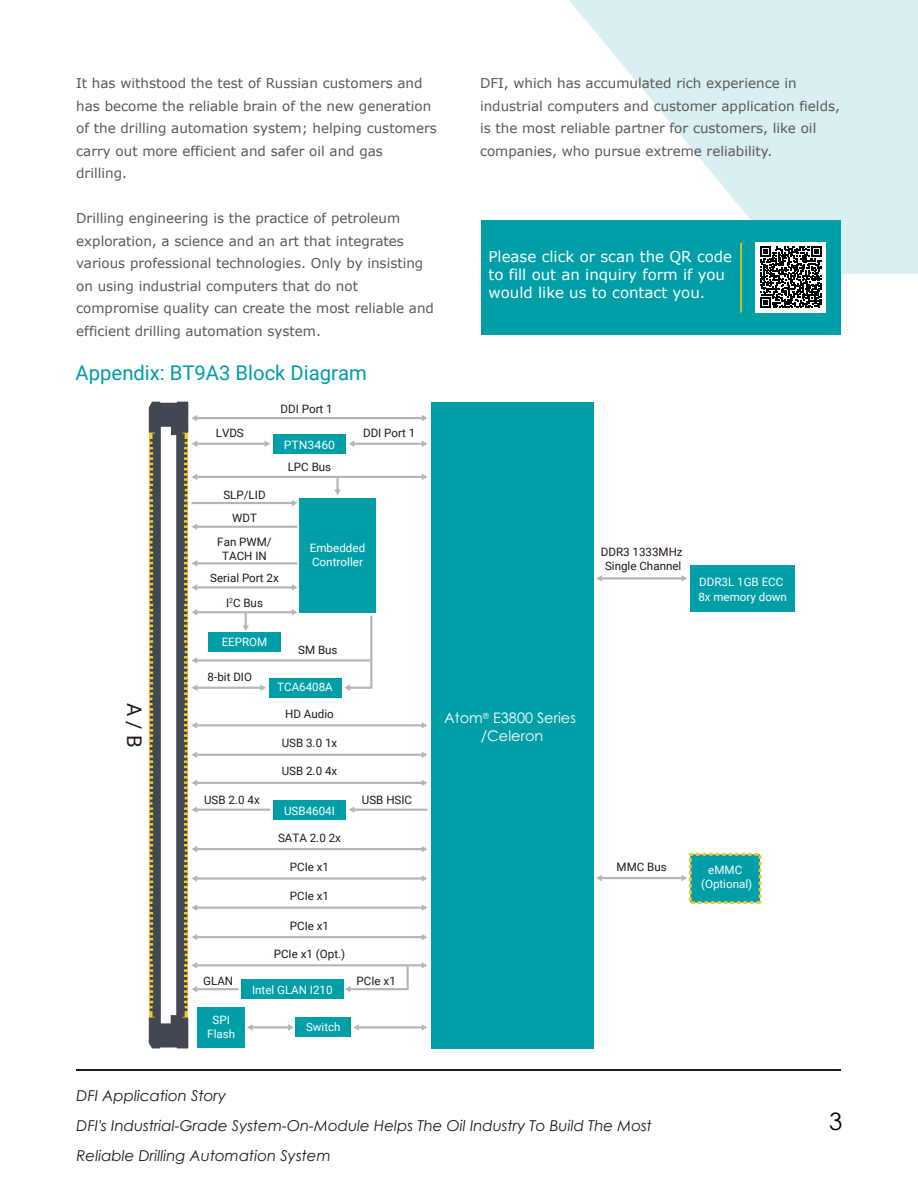
<style>
.page{position:relative;width:918px;height:1189px;background:#fff}
.page>*{position:absolute;margin:0;border:0;box-sizing:border-box;transform-origin:0 0}
.t1{font:24px "Century Gothic";color:#000}
.t2{font:20.25px "Roboto";color:#009ca6}
.t3{font:20.25px "Roboto";color:#231815}
.t4{font:italic 15px/30px "Century Gothic";color:#231815}
.t5{font:15px/18px "Verdana";color:#fff}
.t6{font:14.55px/17.4px "Century Gothic Pro";color:#fff;text-align:center}
.t7{font:13.5px/22.5px "Verdana";color:#595757}
.t8{font:11.55px/14px "Roboto";color:#231815;text-align:center}
.t9{font:11.55px/14.4px "Roboto";color:#fff}
.t10{font:11.55px "Roboto";color:#fff;scale:1.06 1}
</style>
<div class="page">
<hr style="left:77px;top:1068px;width:764px;height:2px;background:#231815">
<svg style="left:569px;top:0;width:349px;height:274px;fill:#d9eff1"></svg>
<div style="left:481px;top:220px;width:360px;height:115px;background:#009fa8"></div>
<hr style="left:740px;top:242px;width:2px;height:70px;background:#fdd000">
<div style="left:755px;top:241px;width:71px;height:71px;background:#fff"></div>
<svg style="left:760px;top:246px;width:62px;height:62px"></svg>
<div style="left:208px;top:632px;width:73px;height:20px;background:#009fa8"></div>
<div style="left:273px;top:434px;width:73px;height:19px;background:#009fa8"></div>
<div style="left:269px;top:677px;width:72px;height:20px;background:#009fa8"></div>
<div style="left:273px;top:799px;width:73px;height:20px;background:#009fa8"></div>
<div style="left:299px;top:498px;width:77px;height:114px;background:#009fa8"></div>
<hr style="left:353px;top:442px;width:70px;height:2px;background:#b5b5b6">
<svg style="left:349px;top:441px;width:5px;height:6px"></svg>
<svg style="left:422px;top:440px;width:5px;height:7px"></svg>
<hr style="left:196px;top:442px;width:70px;height:2px;background:#b5b5b6">
<svg style="left:265px;top:441px;width:5px;height:6px"></svg>
<hr style="left:196px;top:417px;width:227px;height:2px;background:#b5b5b6">
<svg style="left:422px;top:415px;width:5px;height:6px"></svg>
<hr style="left:196px;top:475px;width:227px;height:3px;background:#b5b5b6">
<svg style="left:422px;top:474px;width:5px;height:6px"></svg>
<hr style="left:196px;top:724px;width:227px;height:2px;background:#b5b5b6">
<svg style="left:422px;top:722px;width:5px;height:6px"></svg>
<hr style="left:196px;top:847px;width:227px;height:2px;background:#b5b5b6">
<svg style="left:422px;top:846px;width:5px;height:6px"></svg>
<hr style="left:196px;top:753px;width:227px;height:2px;background:#b5b5b6">
<svg style="left:422px;top:752px;width:5px;height:5px"></svg>
<hr style="left:196px;top:781px;width:227px;height:2px;background:#b5b5b6">
<svg style="left:422px;top:780px;width:5px;height:5px"></svg>
<hr style="left:336px;top:476px;width:3px;height:14px;background:#b5b5b6">
<svg style="left:334px;top:489px;width:7px;height:6px"></svg>
<svg style="left:242px;top:613px;width:7px;height:17px"></svg>
<hr style="left:196px;top:525px;width:101px;height:2px;background:#b5b5b6">
<hr style="left:196px;top:659px;width:175px;height:2px;background:#b5b5b6">
<hr style="left:192px;top:502px;width:101px;height:2px;background:#b5b5b6">
<svg style="left:292px;top:500px;width:5px;height:6px"></svg>
<hr style="left:196px;top:562px;width:101px;height:2px;background:#b5b5b6">
<hr style="left:196px;top:586px;width:97px;height:2px;background:#b5b5b6">
<svg style="left:292px;top:584px;width:5px;height:6px"></svg>
<hr style="left:196px;top:611px;width:97px;height:2px;background:#b5b5b6">
<svg style="left:292px;top:609px;width:5px;height:6px"></svg>
<hr style="left:196px;top:686px;width:65px;height:2px;background:#b5b5b6">
<svg style="left:260px;top:684px;width:6px;height:6px"></svg>
<hr style="left:252px;top:1025px;width:37px;height:3px;background:#b5b5b6">
<svg style="left:288px;top:1024px;width:6px;height:6px"></svg>
<svg style="left:247px;top:1024px;width:6px;height:6px"></svg>
<hr style="left:358px;top:1025px;width:65px;height:3px;background:#b5b5b6">
<svg style="left:422px;top:1024px;width:5px;height:6px"></svg>
<svg style="left:353px;top:1024px;width:6px;height:6px"></svg>
<hr style="left:196px;top:808px;width:74px;height:2px;background:#b5b5b6">
<hr style="left:196px;top:987px;width:42px;height:2px;background:#b5b5b6">
<hr style="left:353px;top:808px;width:74px;height:2px;background:#b5b5b6">
<svg style="left:349px;top:807px;width:5px;height:5px"></svg>
<svg style="left:344px;top:615px;width:29px;height:75px"></svg>
<svg style="left:345px;top:966px;width:65px;height:26px"></svg>
<div style="left:431px;top:401px;width:163px;height:647px;background:#009fa8"></div>
<div style="left:689px;top:852px;width:73px;height:51px;background:#009fa8;border:3px dashed #ffc52d"></div>
<div style="left:690px;top:565px;width:105px;height:46px;background:#009fa8"></div>
<hr style="left:601px;top:577px;width:82px;height:2px;background:#b5b5b6">
<svg style="left:596px;top:575px;width:6px;height:6px"></svg>
<svg style="left:682px;top:575px;width:5px;height:6px"></svg>
<hr style="left:601px;top:876px;width:82px;height:2px;background:#b5b5b6">
<svg style="left:682px;top:875px;width:5px;height:6px"></svg>
<svg style="left:596px;top:875px;width:6px;height:6px"></svg>
<div style="left:241px;top:979px;width:102px;height:19px;background:#009fa8"></div>
<div style="left:296px;top:1017px;width:55px;height:19px;background:#009fa8"></div>
<div style="left:198px;top:1006px;width:47px;height:41px;background:#009fa8"></div>
<hr style="left:196px;top:877px;width:227px;height:2px;background:#b5b5b6">
<svg style="left:422px;top:875px;width:5px;height:6px"></svg>
<hr style="left:196px;top:906px;width:227px;height:2px;background:#b5b5b6">
<svg style="left:422px;top:904px;width:5px;height:6px"></svg>
<hr style="left:196px;top:935px;width:227px;height:2px;background:#b5b5b6">
<svg style="left:422px;top:934px;width:5px;height:6px"></svg>
<hr style="left:196px;top:963px;width:227px;height:3px;background:#b5b5b6">
<svg style="left:149px;top:401px;width:48px;height:647px"></svg>
<svg style="left:422px;top:962px;width:5px;height:6px"></svg>
<p class="t7" style="left:76px;top:72px;width:362px">It has withstood the test of Russian customers and has become the reliable brain of the new generation of the drilling automation system; helping customers carry out more efficient and safer oil and gas drilling.</p>
<p class="t7" style="left:76px;top:207px;width:359px">Drilling engineering is the practice of petroleum exploration, a science and an art that integrates various professional technologies. Only by insisting on using industrial computers that do not compromise quality can create the most reliable and efficient drilling automation system.</p>
<h2 class="t2" style="left:76px;top:359px;width:293px">Appendix: BT9A3 Block Diagram</h2>
<p class="t8" style="left:281px;top:401px;width:54px">DDI Port 1</p>
<p class="t8" style="left:216px;top:426px;width:30px">LVDS</p>
<p class="t8" style="left:363px;top:426px;width:54px">DDI Port 1</p>
<p class="t10" style="left:284px;top:436px;width:50px">PTN3460</p>
<p class="t8" style="left:223px;top:487px;width:44px">SLP/LID</p>
<p class="t8" style="left:232px;top:511px;width:26px">WDT</p>
<p class="t8" style="left:217px;top:534px;width:56px">Fan PWM/<br>TACH IN</p>
<p class="t8" style="left:210px;top:570px;width:70px">Serial Port 2x</p>
<p class="t8" style="left:226px;top:595px;width:38px">I<sup>2</sup>C Bus</p>
<p class="t8" style="left:288px;top:459px;width:45px">LPC Bus</p>
<p class="t9" style="left:310px;top:539px;width:57px">Embedded<br>Controller</p>
<p class="t9" style="left:222px;top:633px;width:47px">EEPROM</p>
<p class="t8" style="left:298px;top:642px;width:41px">SM Bus</p>
<p class="t8" style="left:208px;top:669px;width:46px">8-bit DIO</p>
<p class="t9" style="left:277px;top:679px;width:57px">TCA6408A</p>
<p class="t7" style="left:480px;top:72px;width:362px">DFI, which has accumulated rich experience in industrial computers and customer application fields, is the most reliable partner for customers, like oil companies, who pursue extreme reliability.</p>
<p class="t5" style="left:489px;top:247px;width:245px">Please click or scan the QR code to fill out an inquiry form if you would like us to contact you.</p>
<p class="t8" style="left:601px;top:544px;width:83px">DDR3 1333MHz<br>Single Channel</p>
<p class="t9" style="left:698px;top:574px;width:90px">DDR3L 1GB ECC<br>8x memory down</p>
<h2 class="t3" style="left:149px;top:702px;width:46px;rotate:90deg">A / B</h2>
<p class="t6" style="left:444px;top:709px;width:133px">Atom<sup>®</sup> E3800 Series /Celeron</p>
<p class="t8" style="left:285px;top:706px;width:50px">HD Audio</p>
<p class="t8" style="left:282px;top:735px;width:57px">USB 3.0 1x</p>
<p class="t8" style="left:282px;top:763px;width:57px">USB 2.0 4x</p>
<p class="t8" style="left:204px;top:792px;width:57px">USB 2.0 4x</p>
<p class="t9" style="left:284px;top:802px;width:52px">USB4604I</p>
<p class="t8" style="left:278px;top:829px;width:64px">SATA 2.0 2x</p>
<p class="t8" style="left:290px;top:859px;width:41px">PCIe x1</p>
<p class="t8" style="left:290px;top:888px;width:41px">PCIe x1</p>
<p class="t8" style="left:290px;top:917px;width:41px">PCIe x1</p>
<p class="t8" style="left:274px;top:945px;width:73px">PCIe x1 (Opt.)</p>
<p class="t8" style="left:203px;top:972px;width:31px">GLAN</p>
<p class="t9" style="left:207px;top:1011px;width:29px;text-align:center">SPI<br>Flash</p>
<p class="t9" style="left:252px;top:981px;width:82px">Intel GLAN I210</p>
<p class="t9" style="left:306px;top:1018px;width:36px">Switch</p>
<p class="t8" style="left:362px;top:792px;width:52px">USB HSIC</p>
<p class="t8" style="left:357px;top:972px;width:41px">PCIe x1</p>
<p class="t8" style="left:617px;top:858px;width:52px">MMC Bus</p>
<p class="t4" style="left:77px;top:1079px;width:577px">DFI Application Story<br>DFI's Industrial-Grade System-On-Module Helps The Oil Industry To Build The Most<br>Reliable Drilling Automation System</p>
<p class="t9" style="left:701px;top:862px;width:53px;text-align:center">eMMC (Optional)</p>
<h1 class="t1" style="left:829px;top:1104px;width:15px">3</h1>
</div>
